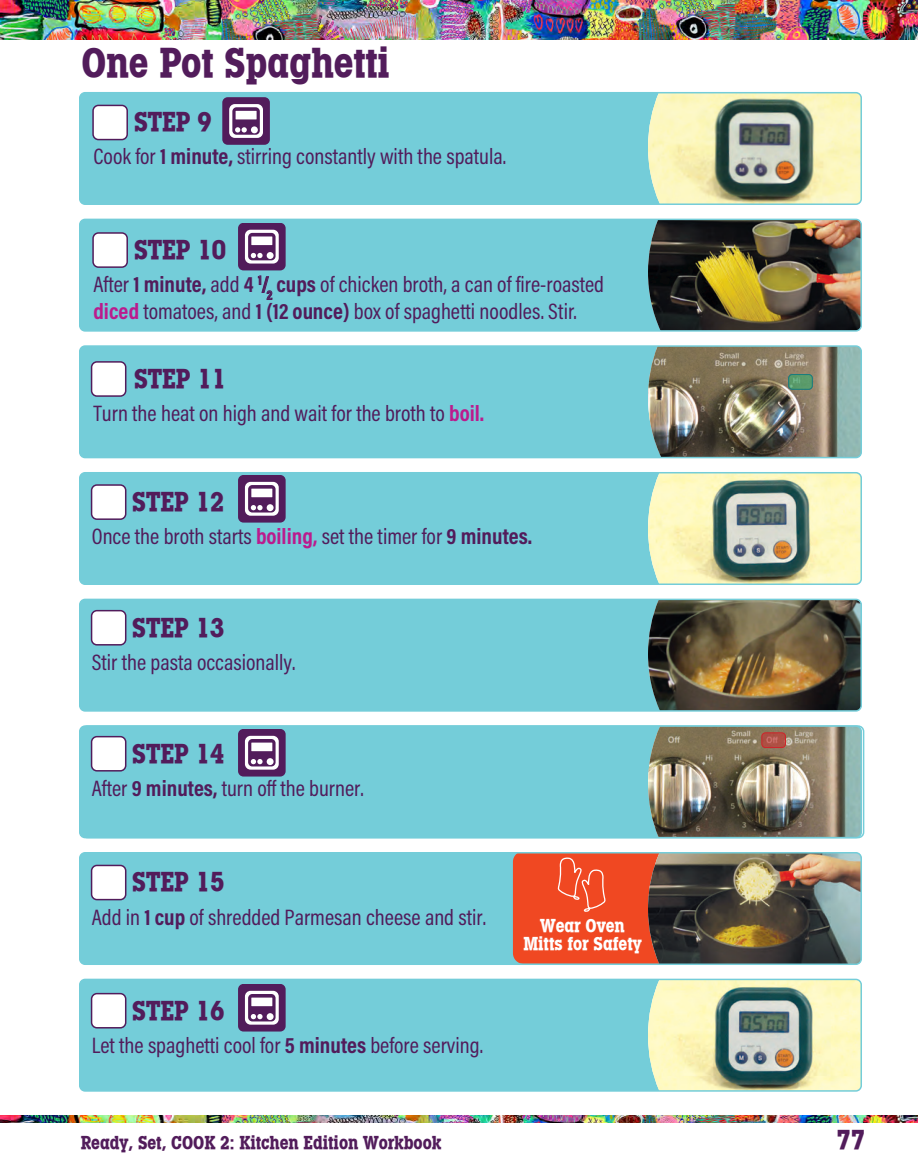
<style>
.page{position:relative;width:918px;height:1175px;background:#fff}
.page>*{position:absolute;margin:0;border:0;box-sizing:border-box;transform-origin:0 0}
.Header_2{font:43.5px "Lubalin Graph Md Cd ITCTT Bold";color:#521c5b}
.directions{font:28.5px "Lubalin Graph Md Cd ITCTT Bold";color:#521c5b}
.directions-2{font:22.5px/27px "Acumin Pro Cond";color:#521c5b}
.t1{font:19.5px "Lubalin Graph Md Cd ITCTT Bold";color:#521c5b}
.t2{font:19.5px/18px "Lubalin Graph Md Cd ITCTT Bold";color:#fff;text-align:center}
.s1{font-weight:700}
.s2{font-weight:700;color:#bb1b8d}
</style>
<div class="page">
<img style="left:0;top:1115px;width:918px;height:7px">
<img style="left:0;top:0;width:918px;height:39px">
<div style="left:80px;top:219px;width:781px;height:112px;background:#74cdd9;border-radius:5px"></div>
<img style="left:648px;top:219px;width:213px;height:110px">
<div style="left:79px;top:219px;width:783px;height:113px;border:2px solid #74cdd9;border-radius:5px"></div>
<div style="left:93px;top:233px;width:34px;height:34px;background:#fff;border-radius:5px"></div>
<div style="left:92px;top:232px;width:36px;height:36px;border:2px solid #521c5b;border-radius:5px"></div>
<div style="left:80px;top:979px;width:781px;height:111px;background:#74cdd9;border-radius:5px"></div>
<img style="left:648px;top:981px;width:213px;height:109px">
<div style="left:79px;top:978px;width:783px;height:113px;border:2px solid #74cdd9;border-radius:5px"></div>
<div style="left:92px;top:993px;width:34px;height:34px;background:#fff;border-radius:5px"></div>
<div style="left:91px;top:992px;width:35px;height:36px;border:2px solid #521c5b;border-radius:5px"></div>
<div style="left:80px;top:726px;width:781px;height:111px;background:#74cdd9;border-radius:5px"></div>
<img style="left:648px;top:726px;width:213px;height:111px">
<div style="left:79px;top:725px;width:783px;height:113px;border:2px solid #74cdd9;border-radius:5px"></div>
<div style="left:761px;top:732px;width:25px;height:16px;border:1px solid #d1232a;border-radius:4px"></div>
<svg style="left:762px;top:733px;width:23px;height:14px"></svg>
<div style="left:92px;top:736px;width:34px;height:34px;background:#fff;border-radius:5px"></div>
<div style="left:91px;top:736px;width:35px;height:35px;border:2px solid #521c5b;border-radius:5px"></div>
<div style="left:80px;top:599px;width:781px;height:112px;background:#74cdd9;border-radius:5px"></div>
<img style="left:648px;top:601px;width:213px;height:110px">
<div style="left:79px;top:598px;width:783px;height:113px;border:2px solid #74cdd9;border-radius:5px"></div>
<div style="left:92px;top:610px;width:34px;height:35px;background:#fff;border-radius:5px"></div>
<div style="left:91px;top:610px;width:35px;height:35px;border:2px solid #521c5b;border-radius:5px"></div>
<div style="left:80px;top:346px;width:781px;height:111px;background:#74cdd9;border-radius:5px"></div>
<img style="left:648px;top:348px;width:213px;height:109px">
<div style="left:79px;top:345px;width:783px;height:113px;border:2px solid #74cdd9;border-radius:5px"></div>
<svg style="left:789px;top:374px;width:23px;height:15px"></svg>
<div style="left:788px;top:374px;width:25px;height:16px;border:1px solid #1eb26a;border-radius:4px"></div>
<div style="left:92px;top:362px;width:34px;height:34px;background:#fff;border-radius:5px"></div>
<div style="left:91px;top:361px;width:35px;height:36px;border:2px solid #521c5b;border-radius:5px"></div>
<div style="left:80px;top:852px;width:781px;height:112px;background:#74cdd9;border-radius:5px"></div>
<div style="left:513px;top:855px;width:135px;height:107px;background:#f04822"></div>
<img style="left:648px;top:855px;width:211px;height:107px">
<div style="left:79px;top:852px;width:783px;height:113px;border:2px solid #74cdd9;border-radius:5px"></div>
<div style="left:92px;top:865px;width:34px;height:34px;background:#fff;border-radius:5px"></div>
<div style="left:91px;top:864px;width:35px;height:36px;border:2px solid #521c5b;border-radius:5px"></div>
<svg style="left:238px;top:984px;width:48px;height:47px;background:#815c89"></svg>
<div style="left:267px;top:1013px;width:7px;height:7px;background:#fff;border-radius:50%"></div>
<div style="left:80px;top:473px;width:781px;height:111px;background:#74cdd9;border-radius:5px"></div>
<img style="left:648px;top:475px;width:211px;height:107px">
<div style="left:79px;top:472px;width:783px;height:113px;border:2px solid #74cdd9;border-radius:5px"></div>
<div style="left:92px;top:485px;width:34px;height:34px;background:#fff;border-radius:5px"></div>
<div style="left:91px;top:484px;width:35px;height:36px;border:2px solid #521c5b;border-radius:5px"></div>
<svg style="left:238px;top:475px;width:48px;height:47px;background:#815c89"></svg>
<div style="left:267px;top:504px;width:7px;height:7px;background:#fff;border-radius:50%"></div>
<div style="left:80px;top:93px;width:781px;height:111px;background:#74cdd9;border-radius:5px"></div>
<img style="left:648px;top:95px;width:211px;height:107px">
<div style="left:79px;top:92px;width:783px;height:113px;border:2px solid #74cdd9;border-radius:5px"></div>
<div style="left:93px;top:105px;width:34px;height:35px;background:#fff;border-radius:5px"></div>
<div style="left:92px;top:105px;width:36px;height:35px;border:2px solid #521c5b;border-radius:5px"></div>
<svg style="left:222px;top:97px;width:48px;height:47px;background:#815d8a"></svg>
<div style="left:251px;top:126px;width:7px;height:7px;background:#fff;border-radius:50%"></div>
<svg style="left:238px;top:729px;width:48px;height:47px;background:#815c89"></svg>
<div style="left:267px;top:758px;width:7px;height:7px;background:#fff;border-radius:50%"></div>
<svg style="left:238px;top:223px;width:48px;height:47px;background:#815c89"></svg>
<div style="left:267px;top:252px;width:7px;height:7px;background:#fff;border-radius:50%"></div>
<p class="Header_2" style="left:81px;top:36px;width:310px">One Pot Spaghetti</p>
<p class="directions" style="left:134px;top:105px;width:79px">STEP 9</p>
<p class="directions-2" style="left:94px;top:143px;width:414px">Cook for <span class="s1">1 minute,</span> stirring constantly with the spatula.</p>
<p class="directions" style="left:134px;top:232px;width:94px">STEP 10</p>
<p class="directions-2" style="left:94px;top:270px;width:512px">After <span class="s1">1 minute,</span> add <span class="s1">4</span> <sup>1</sup><span class="s1">/</span><sub>2</sub> <span class="s1">cups</span> of chicken broth, a can of fire-roasted <span class="s2">diced</span> tomatoes, and <span class="s1">1 (12 ounce)</span> box of spaghetti noodles. Stir.</p>
<p class="directions" style="left:134px;top:361px;width:94px">STEP 11</p>
<p class="directions-2" style="left:94px;top:399px;width:392px">Turn the heat on high and wait for the broth to <span class="s2">boil.</span></p>
<p class="directions" style="left:132px;top:484px;width:94px">STEP 12</p>
<p class="directions-2" style="left:92px;top:522px;width:442px">Once the broth starts <span class="s2">boiling,</span> set the timer for <span class="s1">9 minutes.</span></p>
<p class="directions" style="left:132px;top:610px;width:94px">STEP 13</p>
<p class="directions-2" style="left:92px;top:648px;width:205px">Stir the pasta occasionally.</p>
<p class="directions" style="left:132px;top:736px;width:94px">STEP 14</p>
<p class="directions-2" style="left:92px;top:774px;width:274px">After <span class="s1">9 minutes,</span> turn off the burner.</p>
<p class="directions" style="left:132px;top:864px;width:94px">STEP 15</p>
<p class="directions-2" style="left:92px;top:902px;width:396px">Add in <span class="s1">1 cup</span> of shredded Parmesan cheese and stir.</p>
<p class="directions" style="left:132px;top:992px;width:94px">STEP 16</p>
<p class="directions-2" style="left:92px;top:1031px;width:393px">Let the spaghetti cool for <span class="s1">5 minutes</span> before serving.</p>
<p class="t2" style="left:523px;top:916px;width:120px">Wear Oven<br>Mitts for Safety</p>
<p class="t1" style="left:81px;top:1131px;width:362px">Ready, Set, COOK 2: Kitchen Edition Workbook</p>
<p class="directions" style="left:837px;top:1122px;width:30px">77</p>
</div>
